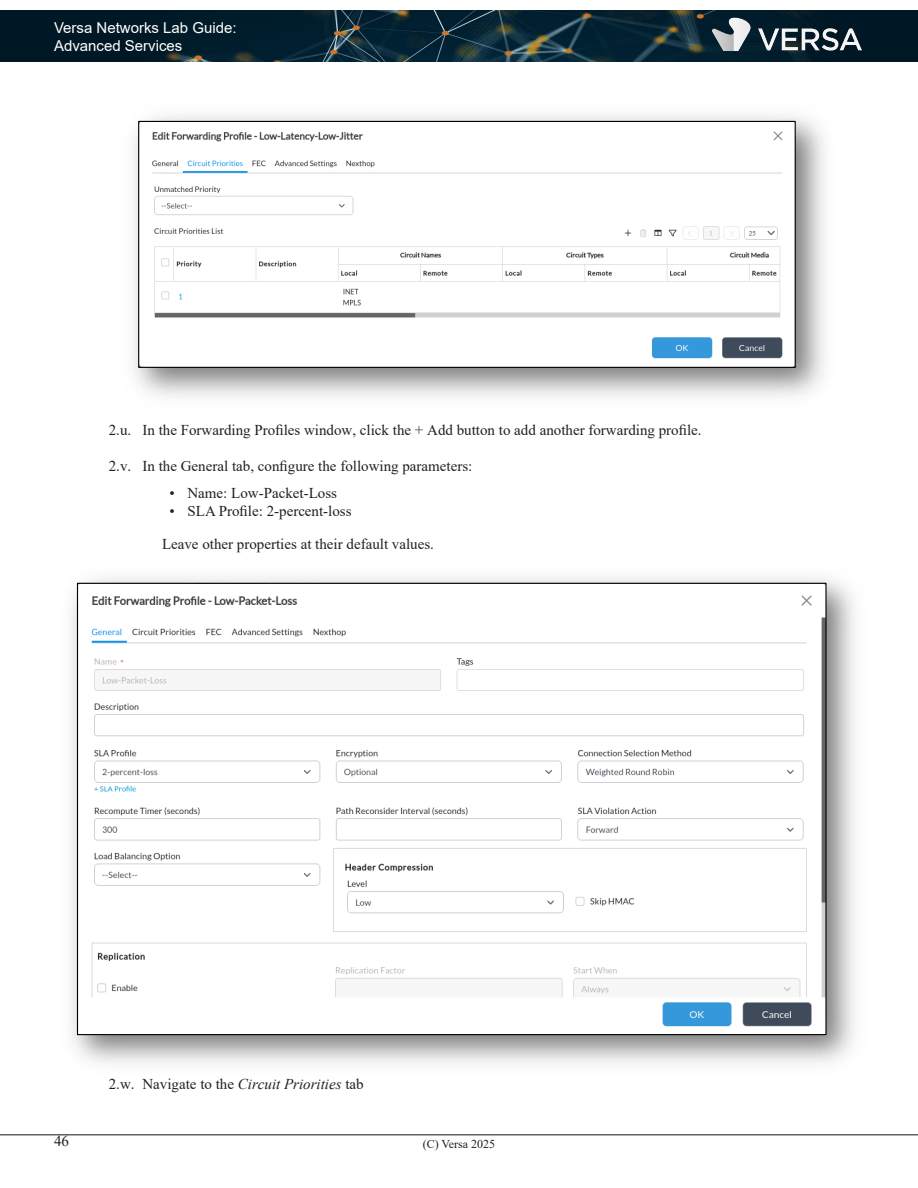
<style>
.page{position:relative;width:918px;height:1188px;background:#fff}
.page>*{position:absolute;margin:0;border:0;box-sizing:border-box;transform-origin:0 0}
.Indented_Paragraph_Level_2{font:15px "Times New Roman";color:#231f20}
.t1{font:15px/18px "Arial";color:#fff}
.t2{font:12px "Times New Roman";color:#231f20}
.s1{font-style:italic}
</style>
<div class="page">
<img style="left:1px;top:11px;width:917px;height:51px">
<hr style="left:0;top:1134px;width:918px;height:2px;background:#636366">
<img style="left:712px;top:10px;width:150px;height:41px">
<img style="left:140px;top:131px;width:643px;height:235px">
<div style="left:138px;top:121px;width:658px;height:247px;border:1px solid #000"></div>
<img style="left:71px;top:578px;width:784px;height:486px">
<img style="left:79px;top:585px;width:746px;height:448px">
<p class="t1" style="left:54px;top:19px;width:184px">Versa Networks Lab Guide:<br>Advanced Services</p>
<p class="Indented_Paragraph_Level_2" style="left:109px;top:420px;width:594px">2.u. In the Forwarding Profiles window, click the + Add button to add another forwarding profile.</p>
<p class="Indented_Paragraph_Level_2" style="left:109px;top:456px;width:365px">2.v. In the General tab, configure the following parameters:</p>
<p class="Indented_Paragraph_Level_2" style="left:170px;top:483px;width:169px">• Name: Low-Packet-Loss</p>
<p class="Indented_Paragraph_Level_2" style="left:170px;top:501px;width:184px">• SLA Profile: 2-percent-loss</p>
<p class="Indented_Paragraph_Level_2" style="left:162px;top:534px;width:274px">Leave other properties at their default values.</p>
<p class="Indented_Paragraph_Level_2" style="left:54px;top:1130px;width:16px">46</p>
<p class="Indented_Paragraph_Level_2" style="left:109px;top:1074px;width:256px">2.w. Navigate to the <span class="s1">Circuit Priorities</span> tab</p>
<p class="t2" style="left:423px;top:1136px;width:74px">(C) Versa 2025</p>
</div>
